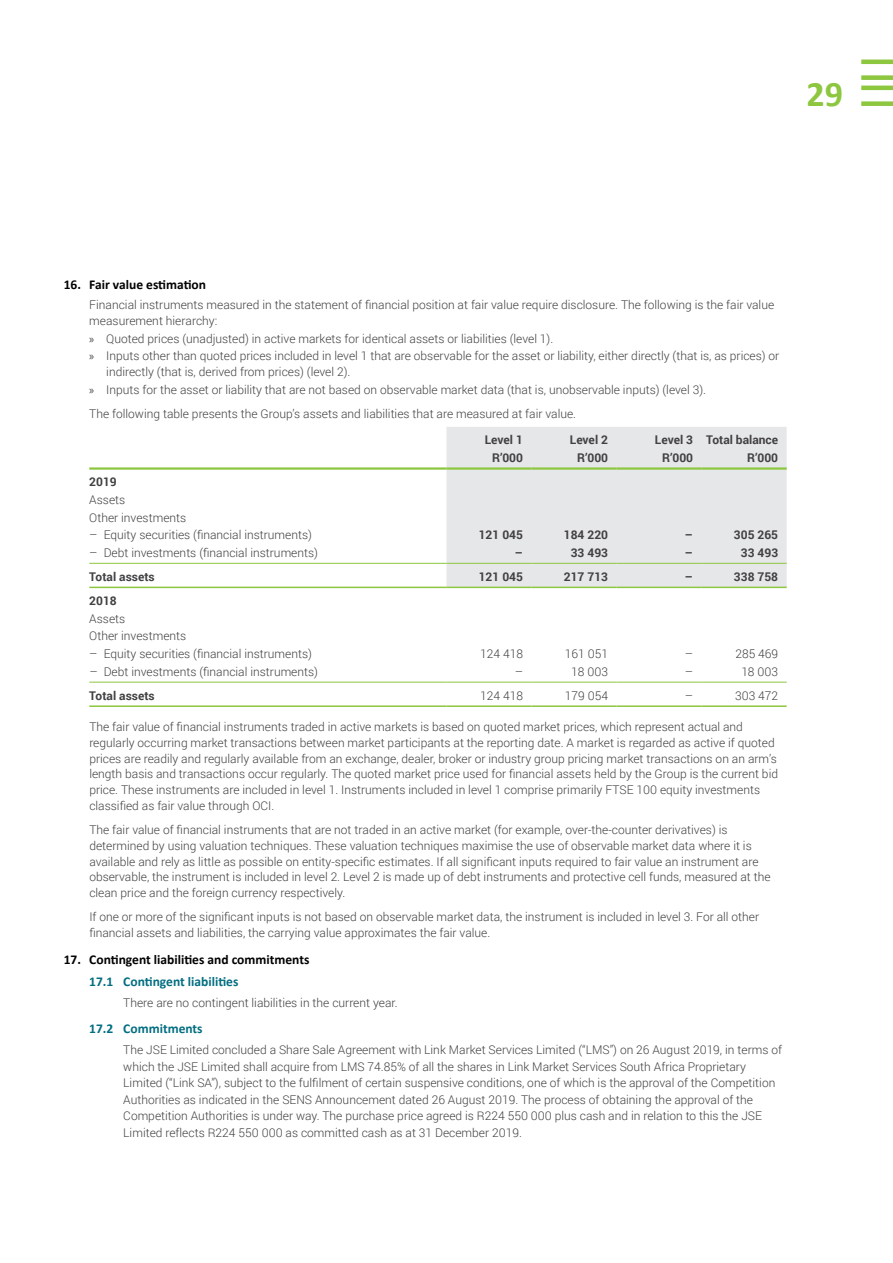
<style>
.page{position:relative;width:893px;height:1263px;background:#fff}
.page>*{position:absolute;margin:0;border:0;box-sizing:border-box;transform-origin:0 0}
.t1{font:700 36px "Calibri";color:#8dc63f}
.t2{font:700 13.5px "Calibri";color:#000}
.t3{font:700 13.5px "Calibri";color:#026e81}
.t4{font:300 12px/15.8px "Roboto";color:#414042}
.t5{font:700 12px "Roboto";color:#414042}
.s1{font-family:"Myriad Pro";font-weight:400}
</style>
<div class="page">
<svg style="left:861px;top:60px;width:32px;height:46px"></svg>
<div style="left:446px;top:427px;width:341px;height:160px;background:#e6e7e8"></div>
<hr style="left:89px;top:467px;width:357px;height:3px;background:#8dc63f">
<hr style="left:446px;top:467px;width:85px;height:3px;background:#8dc63f">
<hr style="left:531px;top:467px;width:86px;height:3px;background:#8dc63f">
<hr style="left:617px;top:467px;width:85px;height:3px;background:#8dc63f">
<hr style="left:702px;top:467px;width:85px;height:3px;background:#8dc63f">
<hr style="left:89px;top:563px;width:357px;height:1px;background:#8dc63f">
<hr style="left:446px;top:563px;width:85px;height:1px;background:#8dc63f">
<hr style="left:531px;top:563px;width:86px;height:1px;background:#8dc63f">
<hr style="left:617px;top:563px;width:85px;height:1px;background:#8dc63f">
<hr style="left:702px;top:563px;width:85px;height:1px;background:#8dc63f">
<hr style="left:89px;top:682px;width:357px;height:1px;background:#8dc63f">
<hr style="left:446px;top:682px;width:85px;height:1px;background:#8dc63f">
<hr style="left:531px;top:682px;width:86px;height:1px;background:#8dc63f">
<hr style="left:617px;top:682px;width:85px;height:1px;background:#8dc63f">
<hr style="left:702px;top:682px;width:85px;height:1px;background:#8dc63f">
<hr style="left:89px;top:587px;width:357px;height:1px;background:#8dc63f">
<hr style="left:446px;top:587px;width:85px;height:1px;background:#8dc63f">
<hr style="left:531px;top:587px;width:86px;height:1px;background:#8dc63f">
<hr style="left:617px;top:587px;width:85px;height:1px;background:#8dc63f">
<hr style="left:702px;top:587px;width:85px;height:1px;background:#8dc63f">
<hr style="left:89px;top:705px;width:357px;height:2px;background:#8dc63f">
<hr style="left:446px;top:705px;width:85px;height:2px;background:#8dc63f">
<hr style="left:531px;top:705px;width:86px;height:2px;background:#8dc63f">
<hr style="left:617px;top:705px;width:85px;height:2px;background:#8dc63f">
<hr style="left:702px;top:705px;width:85px;height:2px;background:#8dc63f">
<h1 class="t1" style="left:806px;top:72px;width:38px">29</h1>
<p class="t2" style="left:64px;top:276px;width:144px">16. Fair value estimation</p>
<p class="t4" style="left:89px;top:296px;width:686px">Financial instruments measured in the statement of financial position at fair value require disclosure. The following is the fair value measurement hierarchy:</p>
<p class="t4" style="left:89px;top:329px;width:692px;line-height:17.9px"><span class="s1">»</span> Quoted prices (unadjusted) in active markets for identical assets or liabilities (level 1).<br><span class="s1">»</span> Inputs other than quoted prices included in level 1 that are observable for the asset or liability, either directly (that is, as prices) or</p>
<p class="t4" style="left:89px;top:363px;width:618px;line-height:17.9px;text-indent:17px">indirectly (that is, derived from prices) (level 2).<br><span class="s1">»</span> Inputs for the asset or liability that are not based on observable market data (that is, unobservable inputs) (level 3).</p>
<p class="t4" style="left:89px;top:406px;width:488px">The following table presents the Group’s assets and liabilities that are measured at fair value.</p>
<p class="t5" style="left:485px;top:432px;width:40px">Level 1</p>
<p class="t5" style="left:570px;top:432px;width:40px">Level 2</p>
<p class="t5" style="left:655px;top:432px;width:125px">Level 3 Total balance</p>
<p class="t5" style="left:492px;top:449px;width:32px">R’000</p>
<p class="t5" style="left:577px;top:449px;width:32px">R’000</p>
<p class="t5" style="left:662px;top:449px;width:32px">R’000</p>
<p class="t5" style="left:747px;top:449px;width:32px">R’000</p>
<p class="t5" style="left:89px;top:473px;width:29px">2019</p>
<p class="t4" style="left:89px;top:490px;width:98px;line-height:17.7px">Assets<br>Other investments</p>
<p class="t4" style="left:89px;top:527px;width:224px">– Equity securities (financial instruments)</p>
<p class="t5" style="left:479px;top:526px;width:46px">121 045</p>
<p class="t5" style="left:564px;top:526px;width:46px">184 220</p>
<p class="t5" style="left:685px;top:526px;width:10px">–</p>
<p class="t5" style="left:734px;top:526px;width:46px">305 265</p>
<p class="t4" style="left:89px;top:544px;width:230px">– Debt investments (financial instruments)</p>
<p class="t5" style="left:515px;top:544px;width:10px">–</p>
<p class="t5" style="left:571px;top:544px;width:39px">33 493</p>
<p class="t5" style="left:685px;top:544px;width:10px">–</p>
<p class="t5" style="left:741px;top:544px;width:39px">33 493</p>
<p class="t5" style="left:89px;top:568px;width:67px">Total assets</p>
<p class="t5" style="left:479px;top:568px;width:46px">121 045</p>
<p class="t5" style="left:564px;top:568px;width:46px">217 713</p>
<p class="t5" style="left:685px;top:568px;width:10px">–</p>
<p class="t5" style="left:734px;top:568px;width:46px">338 758</p>
<p class="t5" style="left:89px;top:592px;width:29px">2018</p>
<p class="t4" style="left:89px;top:609px;width:98px;line-height:17.7px">Assets<br>Other investments</p>
<p class="t4" style="left:89px;top:645px;width:224px">– Equity securities (financial instruments)</p>
<p class="t4" style="left:480px;top:645px;width:44px">124 418</p>
<p class="t4" style="left:565px;top:645px;width:45px">161 051</p>
<p class="t4" style="left:685px;top:645px;width:10px">–</p>
<p class="t4" style="left:735px;top:645px;width:44px">285 469</p>
<p class="t4" style="left:89px;top:663px;width:230px">– Debt investments (financial instruments)</p>
<p class="t4" style="left:515px;top:663px;width:10px">–</p>
<p class="t4" style="left:571px;top:663px;width:38px">18 003</p>
<p class="t4" style="left:685px;top:663px;width:10px">–</p>
<p class="t4" style="left:741px;top:663px;width:38px">18 003</p>
<p class="t5" style="left:89px;top:687px;width:67px">Total assets</p>
<p class="t4" style="left:480px;top:687px;width:44px">124 418</p>
<p class="t4" style="left:565px;top:687px;width:45px">179 054</p>
<p class="t4" style="left:685px;top:687px;width:10px">–</p>
<p class="t4" style="left:735px;top:687px;width:45px">303 472</p>
<p class="t4" style="left:89px;top:719px;width:690px">The fair value of financial instruments traded in active markets is based on quoted market prices, which represent actual and regularly occurring market transactions between market participants at the reporting date. A market is regarded as active if quoted prices are readily and regularly available from an exchange, dealer, broker or industry group pricing market transactions on an arm’s length basis and transactions occur regularly. The quoted market price used for financial assets held by the Group is the current bid price. These instruments are included in level 1. Instruments included in level 1 comprise primarily FTSE 100 equity investments classified as fair value through OCI.</p>
<p class="t4" style="left:89px;top:822px;width:683px">The fair value of financial instruments that are not traded in an active market (for example, over-the-counter derivatives) is determined by using valuation techniques. These valuation techniques maximise the use of observable market data where it is available and rely as little as possible on entity-specific estimates. If all significant inputs required to fair value an instrument are observable, the instrument is included in level 2. Level 2 is made up of debt instruments and protective cell funds, measured at the clean price and the foreign currency respectively.</p>
<p class="t4" style="left:89px;top:909px;width:671px">If one or more of the significant inputs is not based on observable market data, the instrument is included in level 3. For all other financial assets and liabilities, the carrying value approximates the fair value.</p>
<p class="t2" style="left:64px;top:951px;width:247px">17. Contingent liabilities and commitments</p>
<p class="t3" style="left:89px;top:973px;width:151px">17.1 Contingent liabilities</p>
<p class="t4" style="left:123px;top:994px;width:276px">There are no contingent liabilities in the current year.</p>
<p class="t3" style="left:89px;top:1020px;width:115px">17.2 Commitments</p>
<p class="t4" style="left:123px;top:1041px;width:660px;line-height:16.5px">The JSE Limited concluded a Share Sale Agreement with Link Market Services Limited (“LMS”) on 26 August 2019, in terms of which the JSE Limited shall acquire from LMS 74.85% of all the shares in Link Market Services South Africa Proprietary Limited (“Link SA”), subject to the fulfilment of certain suspensive conditions, one of which is the approval of the Competition Authorities as indicated in the SENS Announcement dated 26 August 2019. The process of obtaining the approval of the Competition Authorities is under way. The purchase price agreed is R224 550 000 plus cash and in relation to this the JSE Limited reflects R224 550 000 as committed cash as at 31 December 2019.</p>
</div>
